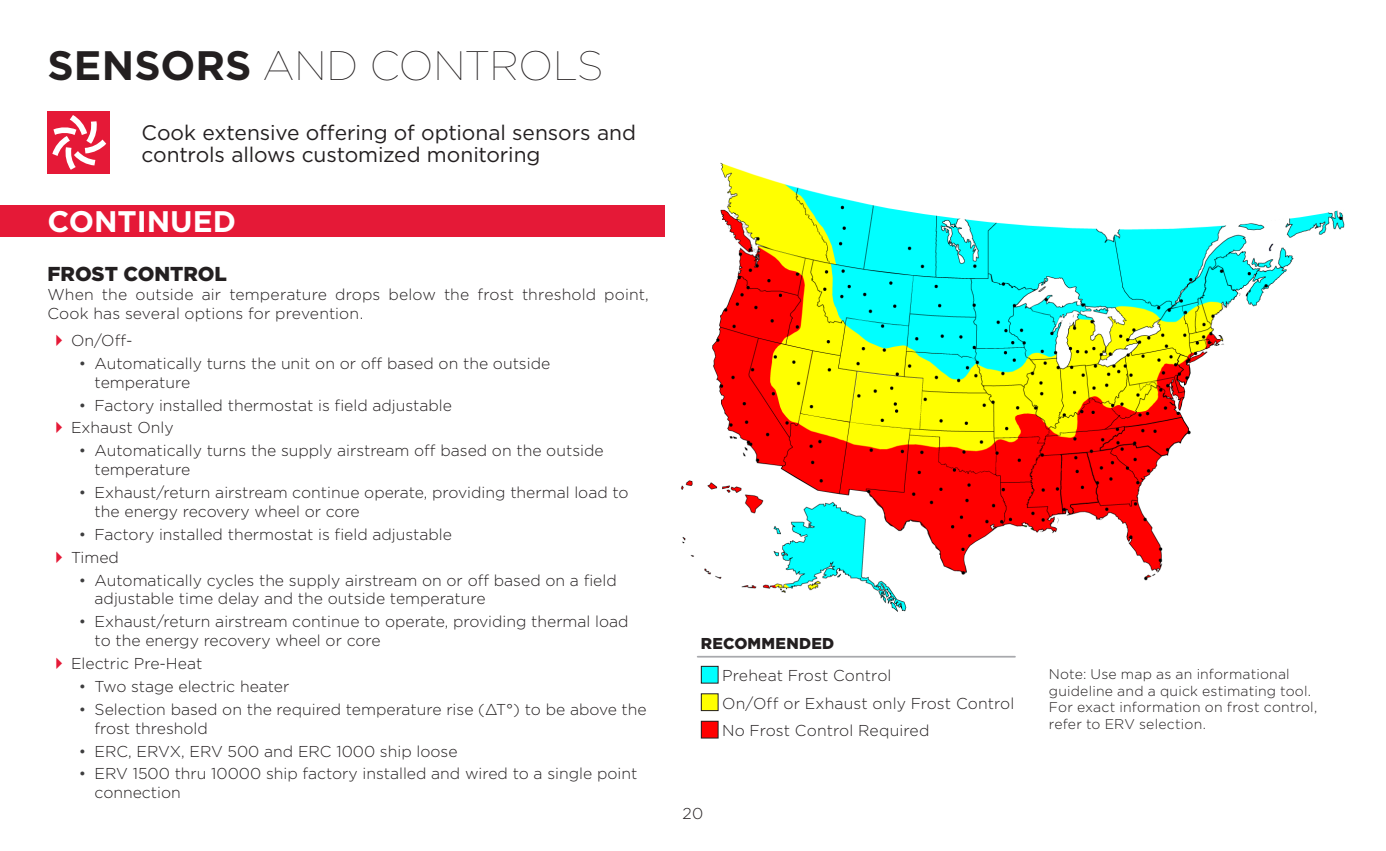
<style>
.page{position:relative;width:1386px;height:851px;background:#fff}
.page>*{position:absolute;margin:0;border:0;box-sizing:border-box;transform-origin:0 0}
.t1{font:100 41.12px "Gotham";color:#231f20}
.t2{font:700 29.75px "Gotham";color:#fff}
.t3{font:21px/22.8px "Gotham";letter-spacing:-.005em;color:#231f20}
.t4{font:900 20.12px "Gotham";letter-spacing:-.005em;color:#231f20}
.t5{font:300 15.75px/18.9px "Gotham";color:#231f20}
.t6{font:900 15.75px "Gotham";letter-spacing:.02em;color:#231f20}
.t7{font:300 14px/16.8px "Gotham";letter-spacing:.01em;color:#231f20}
.s1{font-weight:700}
.s2{color:#3e3e3f}
</style>
<div class="page">
<div style="left:0;top:205px;width:1220px;height:32px;background:#e51937"></div>
<div style="left:47px;top:111px;width:63px;height:63px;background:#e51937"></div>
<svg style="left:52px;top:115px;width:54px;height:55px"></svg>
<img style="left:665px;top:162px;width:680px;height:449px">
<hr style="left:698px;top:655px;width:317px;height:2px;background:#a8a9ad">
<div style="left:701px;top:666px;width:17px;height:17px;background:#0ff"></div>
<div style="left:701px;top:666px;width:18px;height:17px;border:1px solid #231f20"></div>
<div style="left:701px;top:693px;width:17px;height:17px;background:#ff0"></div>
<div style="left:701px;top:693px;width:18px;height:18px;border:1px solid #231f20"></div>
<div style="left:701px;top:721px;width:17px;height:17px;background:#f00"></div>
<div style="left:701px;top:720px;width:18px;height:18px;border:1px solid #231f20"></div>
<h1 class="t1" style="left:47px;top:40px;width:558px"><span class="s1">SENSORS</span> AND CONTROLS</h1>
<h3 class="t3" style="left:142px;top:120px;width:496px">Cook extensive offering of optional sensors and controls allows customized monitoring</h3>
<h2 class="t2" style="left:47px;top:202px;width:190px">CONTINUED</h2>
<p class="t4" style="left:47px;top:260px;width:181px">FROST CONTROL</p>
<p class="t5" style="left:47px;top:285px;width:603px">When the outside air temperature drops below the frost threshold point,<br>Cook has several options for prevention.</p>
<p class="t5" style="left:71px;top:330px;width:63px">On/Off-</p>
<p class="t5" style="left:95px;top:353px;width:457px;text-indent:-16px"><span class="s2">•</span> Automatically turns the unit on or off based on the outside temperature</p>
<p class="t5" style="left:71px;top:393px;width:383px;line-height:22.8px;text-indent:8px"><span class="s2">•</span> Factory installed thermostat is field adjustable<br>Exhaust Only</p>
<p class="t5" style="left:95px;top:441px;width:511px;text-indent:-16px"><span class="s2">•</span> Automatically turns the supply airstream off based on the outside temperature</p>
<p class="t5" style="left:95px;top:482px;width:536px;text-indent:-16px"><span class="s2">•</span> Exhaust/return airstream continue operate, providing thermal load to the energy recovery wheel or core</p>
<p class="t5" style="left:71px;top:522px;width:383px;line-height:22.9px;text-indent:8px"><span class="s2">•</span> Factory installed thermostat is field adjustable<br>Timed</p>
<p class="t5" style="left:95px;top:570px;width:524px;text-indent:-16px"><span class="s2">•</span> Automatically cycles the supply airstream on or off based on a field adjustable time delay and the outside temperature</p>
<p class="t5" style="left:95px;top:611px;width:536px;text-indent:-16px"><span class="s2">•</span> Exhaust/return airstream continue to operate, providing thermal load to the energy recovery wheel or core</p>
<p class="t5" style="left:71px;top:653px;width:133px">Electric Pre-Heat</p>
<p class="t5" style="left:79px;top:676px;width:212px"><span class="s2">•</span> Two stage electric heater</p>
<p class="t5" style="left:95px;top:699px;width:554px;text-indent:-16px"><span class="s2">•</span> Selection based on the required temperature rise (ΔT°) to be above the frost threshold</p>
<p class="t5" style="left:79px;top:741px;width:380px"><span class="s2">•</span> ERC, ERVX, ERV 500 and ERC 1000 ship loose</p>
<p class="t5" style="left:95px;top:763px;width:544px;text-indent:-16px"><span class="s2">•</span> ERV 1500 thru 10000 ship factory installed and wired to a single point connection</p>
<p class="t6" style="left:701px;top:632px;width:135px">RECOMMENDED</p>
<p class="t5" style="left:722px;top:661px;width:294px;line-height:27.5px">Preheat Frost Control<br>On/Off or Exhaust only Frost Control<br>No Frost Control Required</p>
<p class="t7" style="left:1049px;top:665px;width:270px">Note: Use map as an informational guideline and a quick estimating tool.<br>For exact information on frost control, refer to ERV selection.</p>
<p class="t5" style="left:683px;top:803px;width:22px">20</p>
</div>
